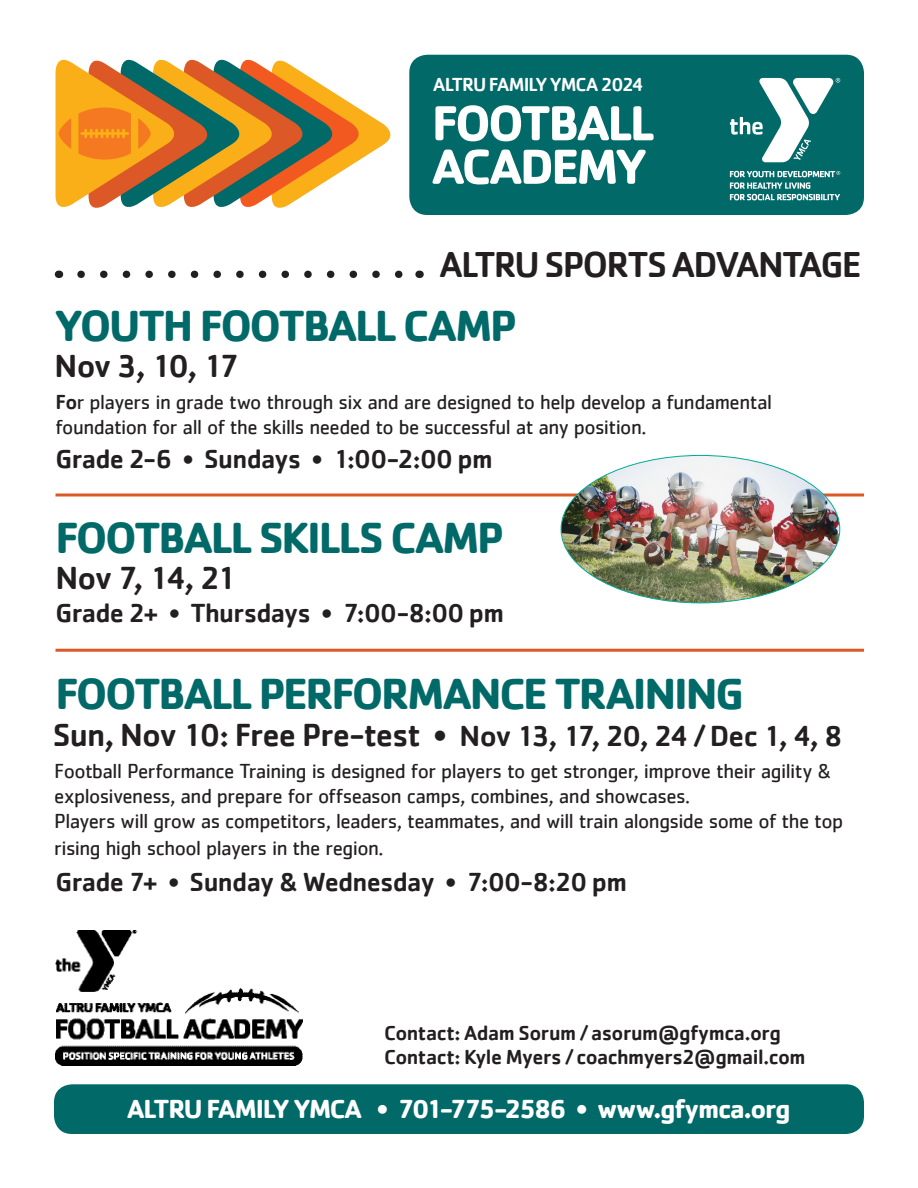
<style>
.page{position:relative;width:918px;height:1188px;background:#fff}
.page>*{position:absolute;margin:0;border:0;box-sizing:border-box;transform-origin:0 0}
.t1{font:700 51px "Cachet";letter-spacing:-.055em;color:#fff}
.t2{font:700 45px "Cachet";letter-spacing:-.05em;color:#016a69}
.t3{font:500 37.2px "Cachet";letter-spacing:-.05em;color:#231f20}
.t4{font:500 33px "Cachet";letter-spacing:-.035em;color:#231f20}
.t5{font:500 27px "Cachet";letter-spacing:-.025em;color:#231f20}
.t6{font:700 27px "Cachet";letter-spacing:-.05em;color:#fff}
.t7{font:21px/25.2px "Cachet";letter-spacing:-.025em;color:#231f20}
.t8{font:500 21px "Cachet";letter-spacing:-.025em;color:#231f20}
.t9{font:500 19.5px "Cachet";letter-spacing:-.055em;color:#fff}
.s1{font-weight:500}
.s2{font-size:30px}
</style>
<div class="page">
<div style="left:409px;top:55px;width:455px;height:160px;background:#016a69;border-radius:18px"></div>
<svg style="left:730px;top:78px;width:110px;height:84px"></svg>
<svg style="left:730px;top:171px;width:110px;height:29px"></svg>
<div style="left:54px;top:1084px;width:810px;height:50px;background:#016a69;border-radius:18px"></div>
<img style="left:56px;top:931px;width:247px;height:135px">
<svg style="left:55px;top:59px;width:336px;height:149px"></svg>
<svg style="left:81px;top:271px;width:322px;height:7px"></svg>
<hr style="left:56px;top:494px;width:808px;height:2px;background:#dd5827">
<hr style="left:56px;top:649px;width:808px;height:3px;background:#dd5827">
<img style="left:561px;top:455px;width:279px;height:148px">
<p class="t9" style="left:433px;top:72px;width:212px">ALTRU FAMILY YMCA 2024</p>
<p class="t1" style="left:432px;top:90px;width:224px">FOOTBALL</p>
<p class="t1" style="left:432px;top:134px;width:217px">ACADEMY</p>
<p class="t3" style="left:439px;top:242px;width:424px">ALTRU SPORTS ADVANTAGE</p>
<p class="t2" style="left:55px;top:297px;width:464px">YOUTH FOOTBALL CAMP</p>
<p class="t4" style="left:55px;top:346px;width:186px">Nov 3, 10, 17</p>
<p class="t7" style="left:56px;top:389px;width:718px"><span class="s1">Fo</span>r players in grade two through six and are designed to help develop a fundamental foundation for all of the skills needed to be successful at any position.</p>
<p class="t5" style="left:56px;top:442px;width:439px">Grade 2-6 • Sundays • 1:00-2:00 pm</p>
<p class="t2" style="left:56px;top:509px;width:450px">FOOTBALL SKILLS CAMP</p>
<p class="t4" style="left:56px;top:557px;width:183px">Nov 7, 14, 21</p>
<p class="t5" style="left:56px;top:596px;width:450px">Grade 2+ • Thursdays • 7:00-8:00 pm</p>
<p class="t2" style="left:56px;top:665px;width:690px">FOOTBALL PERFORMANCE TRAINING</p>
<p class="t4" style="left:53px;top:714px;width:791px">Sun, Nov 10: Free Pre-test • <span class="s2">Nov 13, 17, 20, 24 / Dec 1, 4, 8</span></p>
<p class="t7" style="left:54px;top:758px;width:779px">Football Performance Training is designed for players to get stronger, improve their agility &amp; explosiveness, and prepare for offseason camps, combines, and showcases.</p>
<p class="t7" style="left:54px;top:807px;width:790px;line-height:27px">Players will grow as competitors, leaders, teammates, and will train alongside some of the top rising high school players in the region.</p>
<p class="t5" style="left:56px;top:865px;width:573px">Grade 7+ • Sunday &amp; Wednesday • 7:00-8:20 pm</p>
<p class="t8" style="left:384px;top:1020px;width:398px">Contact: Adam Sorum / asorum@gfymca.org</p>
<p class="t8" style="left:384px;top:1044px;width:423px">Contact: Kyle Myers / coachmyers2@gmail.com</p>
<p class="t6" style="left:127px;top:1091px;width:665px">ALTRU FAMILY YMCA • 701-775-2586 • www.gfymca.org</p>
</div>
